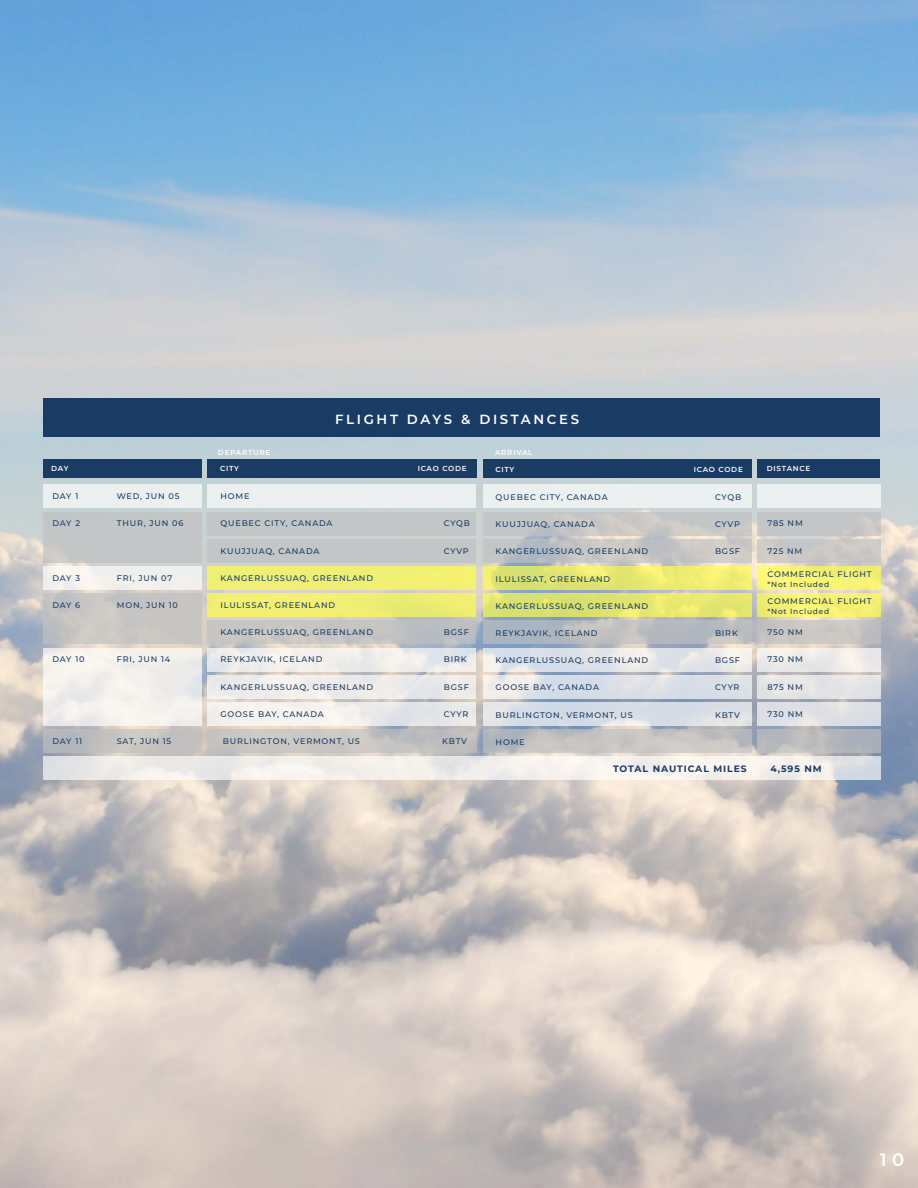
<style>
.page{position:relative;width:918px;height:1188px;background:#fff}
.page>*{position:absolute;margin:0;border:0;box-sizing:border-box;transform-origin:0 0}
.t1{font:600 18px "Montserrat";color:#fff}
.t2{font:600 13.2px "Montserrat";letter-spacing:.2em;color:#fff}
.t3{font:700 9.3px "Montserrat";letter-spacing:.1em;color:#1a3b64}
.t4{font:500 8.1px "Montserrat";letter-spacing:.1em;color:#1a3b64}
.t5{font:500 7.5px "Montserrat";letter-spacing:.1em;color:#1a3b64}
.t6{font:600 7.35px "Montserrat";letter-spacing:.1em;color:#fff}
</style>
<div class="page">
<img style="left:0;top:0;width:918px;height:1188px">
<div style="left:483px;top:485px;width:268px;height:23px;background:#ecf0f1"></div>
<div style="left:483px;top:512px;width:268px;height:23px;background:#bfc0c1"></div>
<svg style="left:483px;top:539px;width:268px;height:23px;background:#c4c4c4"></svg>
<svg style="left:483px;top:566px;width:268px;height:24px;background:#e7e871"></svg>
<div style="left:43px;top:398px;width:837px;height:39px;background:#1a3b64"></div>
<div style="left:208px;top:485px;width:268px;height:23px;background:#eceff0"></div>
<div style="left:207px;top:459px;width:269px;height:19px;background:#1a3b64"></div>
<div style="left:483px;top:459px;width:268px;height:19px;background:#1a3b64"></div>
<div style="left:758px;top:485px;width:123px;height:23px;background:#edf0f1"></div>
<div style="left:758px;top:459px;width:122px;height:19px;background:#1a3b64"></div>
<div style="left:208px;top:512px;width:268px;height:23px;background:#bfc0c1"></div>
<div style="left:758px;top:512px;width:123px;height:23px;background:#bfc0c1"></div>
<div style="left:43px;top:485px;width:159px;height:23px;background:#eceff0"></div>
<div style="left:43px;top:566px;width:159px;height:24px;background:#f1f0ee"></div>
<div style="left:43px;top:459px;width:159px;height:19px;background:#1a3b64"></div>
<div style="left:43px;top:512px;width:159px;height:50px;background:#bfc0c1"></div>
<div style="left:208px;top:539px;width:268px;height:23px;background:#bfc0c1"></div>
<div style="left:758px;top:539px;width:123px;height:23px;background:#ccc9c6"></div>
<div style="left:208px;top:566px;width:268px;height:24px;background:#f0ef74"></div>
<div style="left:758px;top:566px;width:123px;height:24px;background:#f8f475"></div>
<svg style="left:43px;top:756px;width:838px;height:24px;fill:#f3efeb"></svg>
<div style="left:43px;top:730px;width:159px;height:23px;background:linear-gradient(to right,#b6b8bc,#cbc6c1)"></div>
<div style="left:43px;top:648px;width:159px;height:78px;background:#f4f0ec"></div>
<svg style="left:483px;top:594px;width:268px;height:23px;background:#e0e46f"></svg>
<div style="left:43px;top:594px;width:159px;height:50px;background:#c8c5c3"></div>
<div style="left:208px;top:594px;width:268px;height:23px;background:#f1ef72"></div>
<div style="left:758px;top:594px;width:123px;height:23px;background:#f5f173"></div>
<svg style="left:483px;top:621px;width:268px;height:23px;background:#b6bac0"></svg>
<div style="left:208px;top:621px;width:268px;height:23px;background:#bfc0c1"></div>
<div style="left:758px;top:621px;width:123px;height:23px;background:linear-gradient(to right,#cbc7c3,#c6c3c1)"></div>
<svg style="left:483px;top:648px;width:268px;height:23px;background:#e3e5e8"></svg>
<svg style="left:208px;top:648px;width:268px;height:23px;background:#edeceb"></svg>
<div style="left:758px;top:648px;width:123px;height:23px;background:#edebe9"></div>
<svg style="left:483px;top:675px;width:268px;height:23px;background:#dde1e7"></svg>
<div style="left:208px;top:675px;width:268px;height:23px;background:#edebea"></div>
<div style="left:758px;top:675px;width:123px;height:23px;background:#e4e4e6"></div>
<svg style="left:483px;top:702px;width:268px;height:24px;background:#d9dee6"></svg>
<svg style="left:208px;top:702px;width:268px;height:24px;fill:#f3efeb"></svg>
<div style="left:207px;top:730px;width:269px;height:23px;background:linear-gradient(to right,#cdc8c4,#bfbebf)"></div>
<div style="left:758px;top:702px;width:123px;height:24px;background:#dde0e5"></div>
<svg style="left:758px;top:730px;width:123px;height:23px;background:#b5b7bc"></svg>
<svg style="left:483px;top:730px;width:268px;height:23px;background:#c3c2c1"></svg>
<h2 class="t2" style="left:335px;top:410px;width:246px">FLIGHT DAYS &amp; DISTANCES</h2>
<p class="t6" style="left:218px;top:447px;width:54px">DEPARTURE</p>
<p class="t6" style="left:495px;top:447px;width:39px">ARRIVAL</p>
<p class="t6" style="left:495px;top:464px;width:20px">CITY</p>
<p class="t6" style="left:694px;top:464px;width:51px">ICAO CODE</p>
<p class="t6" style="left:767px;top:463px;width:45px">DISTANCE</p>
<p class="t4" style="left:496px;top:491px;width:114px">QUEBEC CITY, CANADA</p>
<p class="t4" style="left:715px;top:491px;width:28px">CYQB</p>
<p class="t4" style="left:221px;top:518px;width:114px">QUEBEC CITY, CANADA</p>
<p class="t4" style="left:444px;top:518px;width:28px">CYQB</p>
<p class="t4" style="left:768px;top:518px;width:37px">785 NM</p>
<p class="t6" style="left:220px;top:463px;width:20px">CITY</p>
<p class="t6" style="left:418px;top:463px;width:51px">ICAO CODE</p>
<p class="t6" style="left:51px;top:463px;width:19px">DAY</p>
<p class="t4" style="left:117px;top:491px;width:64px">WED, JUN 05</p>
<p class="t4" style="left:221px;top:491px;width:31px">HOME</p>
<p class="t4" style="left:52px;top:491px;width:27px">DAY 1</p>
<p class="t4" style="left:52px;top:518px;width:29px">DAY 2</p>
<p class="t4" style="left:117px;top:518px;width:68px">THUR, JUN 06</p>
<p class="t4" style="left:496px;top:519px;width:100px">KUUJJUAQ, CANADA</p>
<p class="t4" style="left:715px;top:519px;width:26px">CYVP</p>
<p class="t4" style="left:221px;top:545px;width:100px">KUUJJUAQ, CANADA</p>
<p class="t4" style="left:444px;top:545px;width:26px">CYVP</p>
<p class="t4" style="left:496px;top:546px;width:154px">KANGERLUSSUAQ, GREENLAND</p>
<p class="t4" style="left:715px;top:546px;width:27px">BGSF</p>
<p class="t4" style="left:768px;top:545px;width:36px">725 NM</p>
<p class="t4" style="left:221px;top:572px;width:154px">KANGERLUSSUAQ, GREENLAND</p>
<p class="t4" style="left:768px;top:568px;width:106px">COMMERCIAL FLIGHT</p>
<p class="t4" style="left:117px;top:572px;width:57px">FRI, JUN 07</p>
<p class="t4" style="left:52px;top:572px;width:29px">DAY 3</p>
<p class="t4" style="left:496px;top:573px;width:116px">ILULISSAT, GREENLAND</p>
<p class="t5" style="left:768px;top:579px;width:63px">*Not Included</p>
<p class="t5" style="left:768px;top:607px;width:63px">*Not Included</p>
<p class="t4" style="left:768px;top:595px;width:106px">COMMERCIAL FLIGHT</p>
<p class="t4" style="left:117px;top:599px;width:63px">MON, JUN 10</p>
<p class="t4" style="left:221px;top:599px;width:116px">ILULISSAT, GREENLAND</p>
<p class="t4" style="left:52px;top:599px;width:29px">DAY 6</p>
<p class="t4" style="left:496px;top:600px;width:154px">KANGERLUSSUAQ, GREENLAND</p>
<p class="t4" style="left:221px;top:627px;width:154px">KANGERLUSSUAQ, GREENLAND</p>
<p class="t4" style="left:444px;top:627px;width:27px">BGSF</p>
<p class="t4" style="left:496px;top:627px;width:103px">REYKJAVIK, ICELAND</p>
<p class="t4" style="left:715px;top:627px;width:24px">BIRK</p>
<p class="t4" style="left:768px;top:627px;width:37px">750 NM</p>
<p class="t4" style="left:221px;top:654px;width:103px">REYKJAVIK, ICELAND</p>
<p class="t4" style="left:444px;top:654px;width:24px">BIRK</p>
<p class="t4" style="left:496px;top:655px;width:154px">KANGERLUSSUAQ, GREENLAND</p>
<p class="t4" style="left:715px;top:655px;width:27px">BGSF</p>
<p class="t4" style="left:768px;top:654px;width:37px">730 NM</p>
<p class="t4" style="left:221px;top:681px;width:154px">KANGERLUSSUAQ, GREENLAND</p>
<p class="t4" style="left:444px;top:681px;width:27px">BGSF</p>
<p class="t4" style="left:496px;top:682px;width:105px">GOOSE BAY, CANADA</p>
<p class="t4" style="left:715px;top:682px;width:26px">CYYR</p>
<p class="t4" style="left:768px;top:681px;width:37px">875 NM</p>
<p class="t4" style="left:221px;top:708px;width:105px">GOOSE BAY, CANADA</p>
<p class="t4" style="left:444px;top:708px;width:26px">CYYR</p>
<p class="t4" style="left:496px;top:709px;width:139px">BURLINGTON, VERMONT, US</p>
<p class="t4" style="left:715px;top:709px;width:26px">KBTV</p>
<p class="t4" style="left:768px;top:708px;width:37px">730 NM</p>
<p class="t4" style="left:223px;top:735px;width:139px">BURLINGTON, VERMONT, US</p>
<p class="t4" style="left:442px;top:735px;width:26px">KBTV</p>
<p class="t4" style="left:496px;top:736px;width:31px">HOME</p>
<p class="t4" style="left:52px;top:654px;width:34px">DAY 10</p>
<p class="t4" style="left:117px;top:654px;width:55px">FRI, JUN 14</p>
<p class="t4" style="left:52px;top:735px;width:31px">DAY 11</p>
<p class="t4" style="left:117px;top:735px;width:56px">SAT, JUN 15</p>
<p class="t3" style="left:613px;top:762px;width:135px">TOTAL NAUTICAL MILES</p>
<p class="t3" style="left:770px;top:762px;width:53px">4,595 NM</p>
<h1 class="t1" style="left:880px;top:1147px;width:26px">1 0</h1>
</div>
